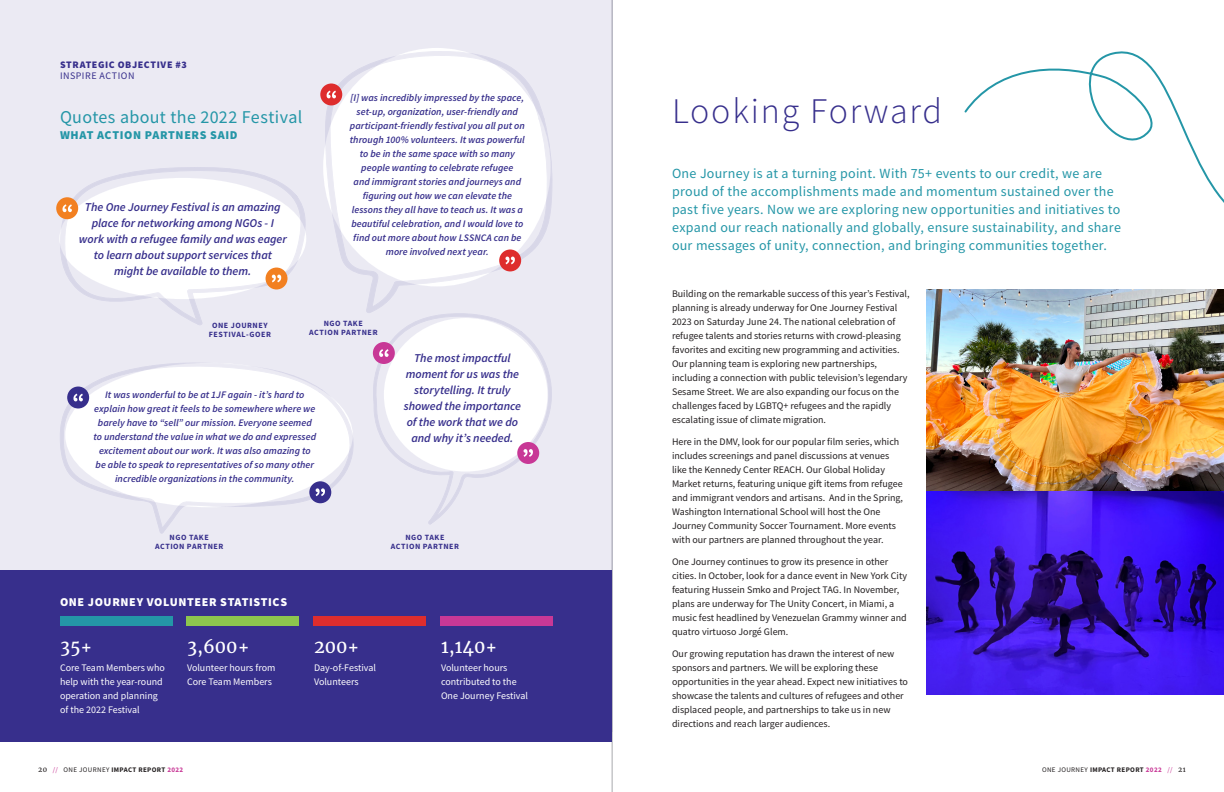
<style>
.page{position:relative;width:1224px;height:792px;background:#fff}
.page>*{position:absolute;margin:0;border:0;box-sizing:border-box;transform-origin:0 0}
.Section_Header{font:300 36px "Source Sans Pro";letter-spacing:.05em;color:#372f8c}
.Intro_Paragraph{font:18px "Source Sans Pro";letter-spacing:.02em;color:#2496a7}
.Paragraph_Style{font:18px "Merriweather";color:#fff}
.Intro_Paragraph-2{font:14px/18px "Source Sans Pro";letter-spacing:.02em;color:#2496a7}
.Paragraph_Style-2{font:italic 600 12px/16px "Source Sans Pro";letter-spacing:-.005em;color:#372f8c;text-align:center}
.Subhead{font:900 12px "Source Sans Pro";letter-spacing:.05em;color:#fff}
.Subhead-2{font:900 12px "Source Sans Pro";letter-spacing:.055em;color:#2496a7}
.Paragraph_Style-3{font:10px/14px "Source Sans Pro";color:#231f20}
.Paragraph_Style-4{font:italic 600 10px/14px "Source Sans Pro";letter-spacing:.005em;color:#372f8c;text-align:center}
.Paragraph_Style-5{font:10px/14px "Source Sans Pro";color:#fff}
.Subhead-3{font:900 10px "Source Sans Pro";letter-spacing:.06em;color:#372f8c}
.Subhead-4{font:10px "Source Sans Pro";letter-spacing:.05em;color:#372f8c}
.Subhead-5{font:700 8px/9px "Source Sans Pro";letter-spacing:.065em;color:#372f8c;text-align:center}
.t1{font:700 7px "Source Sans Pro";letter-spacing:.05em;color:#231f20}
.s1{font-family:"Merriweather";font-weight:400}
.s2{font-weight:400;color:#c83896}
.s3{font-weight:400}
.s4{color:#c83896}
</style>
<div class="page">
<hr style="left:612px;top:0;width:1px;height:792px;background:#a8a9ad">
<div style="left:0;top:0;width:612px;height:732px;background:#ebeaf3"></div>
<div style="left:0;top:570px;width:612px;height:172px;background:#372f8c"></div>
<img style="left:926px;top:290px;width:298px;height:405px">
<svg style="left:964px;top:51px;width:260px;height:152px"></svg>
<div style="left:440px;top:616px;width:112px;height:9px;background:#c83896"></div>
<div style="left:187px;top:616px;width:112px;height:9px;background:#8dc54e"></div>
<div style="left:313px;top:616px;width:113px;height:9px;background:#de2d2d"></div>
<div style="left:60px;top:616px;width:112px;height:9px;background:#2496a7"></div>
<svg style="left:325px;top:50px;width:227px;height:263px"></svg>
<svg style="left:59px;top:167px;width:247px;height:158px"></svg>
<svg style="left:60px;top:363px;width:294px;height:171px"></svg>
<div style="left:320px;top:84px;width:22px;height:21px;background:#de2d2d;border-radius:50%"></div>
<svg style="left:327px;top:91px;width:9px;height:7px"></svg>
<div style="left:499px;top:250px;width:22px;height:21px;background:#de2d2d;border-radius:50%"></div>
<svg style="left:505px;top:257px;width:10px;height:7px"></svg>
<svg style="left:373px;top:313px;width:179px;height:212px"></svg>
<div style="left:67px;top:387px;width:22px;height:21px;background:#372f8c;border-radius:50%"></div>
<svg style="left:73px;top:394px;width:10px;height:7px"></svg>
<div style="left:309px;top:481px;width:22px;height:22px;background:#372f8c;border-radius:50%"></div>
<svg style="left:316px;top:488px;width:9px;height:8px"></svg>
<div style="left:56px;top:197px;width:22px;height:22px;background:#f28021;border-radius:50%"></div>
<svg style="left:62px;top:204px;width:10px;height:8px"></svg>
<div style="left:266px;top:268px;width:22px;height:22px;background:#f28021;border-radius:50%"></div>
<svg style="left:272px;top:275px;width:9px;height:7px"></svg>
<p class="Subhead-3" style="left:60px;top:57px;width:128px">STRATEGIC OBJECTIVE #3</p>
<p class="Subhead-4" style="left:60px;top:69px;width:76px">INSPIRE ACTION</p>
<p class="Intro_Paragraph" style="left:60px;top:106px;width:244px">Quotes about the 2022 Festival</p>
<p class="Subhead-2" style="left:60px;top:126px;width:179px">WHAT ACTION PARTNERS SAID</p>
<p class="Paragraph_Style-2" style="left:79px;top:199px;width:209px">The One Journey Festival is an amazing place for networking among NGOs - I work with a refugee family and was eager to learn about support services that might be available to them.</p>
<p class="Paragraph_Style-4" style="left:350px;top:91px;width:177px">[I] was incredibly impressed by the space, set-up, organization, user-friendly and participant-friendly festival you all put on through 100% volunteers. It was powerful to be in the same space with so many people wanting to celebrate refugee<br>and immigrant stories and journeys and figuring out how we can elevate the lessons they all have to teach us. It was a beautiful celebration, and I would love to find out more about how LSSNCA can be more involved next year.</p>
<p class="Subhead-5" style="left:209px;top:321px;width:64px">ONE JOURNEY<br>FESTIVAL-GOER</p>
<p class="Subhead-5" style="left:309px;top:319px;width:70px">NGO TAKE<br>ACTION PARTNER</p>
<p class="Paragraph_Style-4" style="left:94px;top:388px;width:224px">It was wonderful to be at 1JF again - it’s hard to explain how great it feels to be somewhere where we barely have to “sell” our mission. Everyone seemed to understand the value in what we do and expressed excitement about our work. It was also amazing to be able to speak to representatives of so many other incredible organizations in the community.</p>
<p class="Paragraph_Style-2" style="left:404px;top:350px;width:119px">The most impactful moment for us was the storytelling. It truly showed the importance of the work that we do and why it’s needed.</p>
<p class="Subhead-5" style="left:155px;top:532px;width:70px">NGO TAKE<br>ACTION PARTNER</p>
<p class="Subhead-5" style="left:391px;top:532px;width:70px">NGO TAKE<br>ACTION PARTNER</p>
<p class="Subhead" style="left:60px;top:593px;width:229px">ONE JOURNEY VOLUNTEER STATISTICS</p>
<p class="Paragraph_Style" style="left:60px;top:635px;width:34px">35+</p>
<p class="Paragraph_Style" style="left:187px;top:635px;width:64px">3,600+</p>
<p class="Paragraph_Style" style="left:314px;top:635px;width:47px">200+</p>
<p class="Paragraph_Style" style="left:441px;top:635px;width:58px">1,140+</p>
<p class="Paragraph_Style-5" style="left:60px;top:660px;width:106px">Core Team Members who help with the year-round operation and planning of the 2022 Festival</p>
<p class="Paragraph_Style-5" style="left:314px;top:660px;width:63px">Day-of-Festival<br>Volunteers</p>
<p class="Paragraph_Style-5" style="left:187px;top:660px;width:90px">Volunteer hours from<br>Core Team Members</p>
<p class="Paragraph_Style-5" style="left:441px;top:660px;width:88px">Volunteer hours contributed to the<br>One Journey Festival</p>
<p class="Section_Header" style="left:672px;top:89px;width:272px">Looking Forward</p>
<p class="Intro_Paragraph-2" style="left:672px;top:164px;width:450px">One Journey is at a turning point. With 75+ events to our credit, we are proud of the accomplishments made and momentum sustained over the past five years. Now we are exploring new opportunities and initiatives to expand our reach nationally and globally, ensure sustainability, and share our messages of unity, connection, and bringing communities together.</p>
<p class="Paragraph_Style-3" style="left:672px;top:287px;width:239px">Building on the remarkable success of this year’s Festival, planning is already underway for One Journey Festival 2023 on Saturday June 24. The national celebration of refugee talents and stories returns with crowd-pleasing favorites and exciting new programming and activities.<br>Our planning team is exploring new partnerships, including a connection with public television’s legendary Sesame Street. We are also expanding our focus on the challenges faced by LGBTQ+ refugees and the rapidly escalating issue of climate migration.</p>
<p class="Paragraph_Style-3" style="left:672px;top:435px;width:233px">Here in the DMV, look for our popular film series, which includes screenings and panel discussions at venues like the Kennedy Center REACH. Our Global Holiday Market returns, featuring unique gift items from refugee and immigrant vendors and artisans. And in the Spring, Washington International School will host the One Journey Community Soccer Tournament. More events with our partners are planned throughout the year.</p>
<p class="Paragraph_Style-3" style="left:672px;top:555px;width:237px">One Journey continues to grow its presence in other cities. In October, look for a dance event in New York City featuring Hussein Smko and Project TAG. In November, plans are underway for The Unity Concert, in Miami, a music fest headlined by Venezuelan Grammy winner and quatro virtuoso Jorgé Glem.</p>
<p class="Paragraph_Style-3" style="left:672px;top:647px;width:238px">Our growing reputation has drawn the interest of new sponsors and partners. We will be exploring these opportunities in the year ahead. Expect new initiatives to showcase the talents and cultures of refugees and other displaced people, and partnerships to take us in new directions and reach larger audiences.</p>
<p class="t1" style="left:38px;top:765px;width:147px"><span class="s1">20</span> <span class="s2">//</span> <span class="s3">ONE JOURNEY</span> IMPACT REPORT <span class="s4">2022</span></p>
<p class="t1" style="left:1042px;top:765px;width:145px"><span class="s3">ONE JOURNEY</span> IMPACT REPORT <span class="s4">2022</span> <span class="s2">//</span> <span class="s1">21</span></p>
</div>
